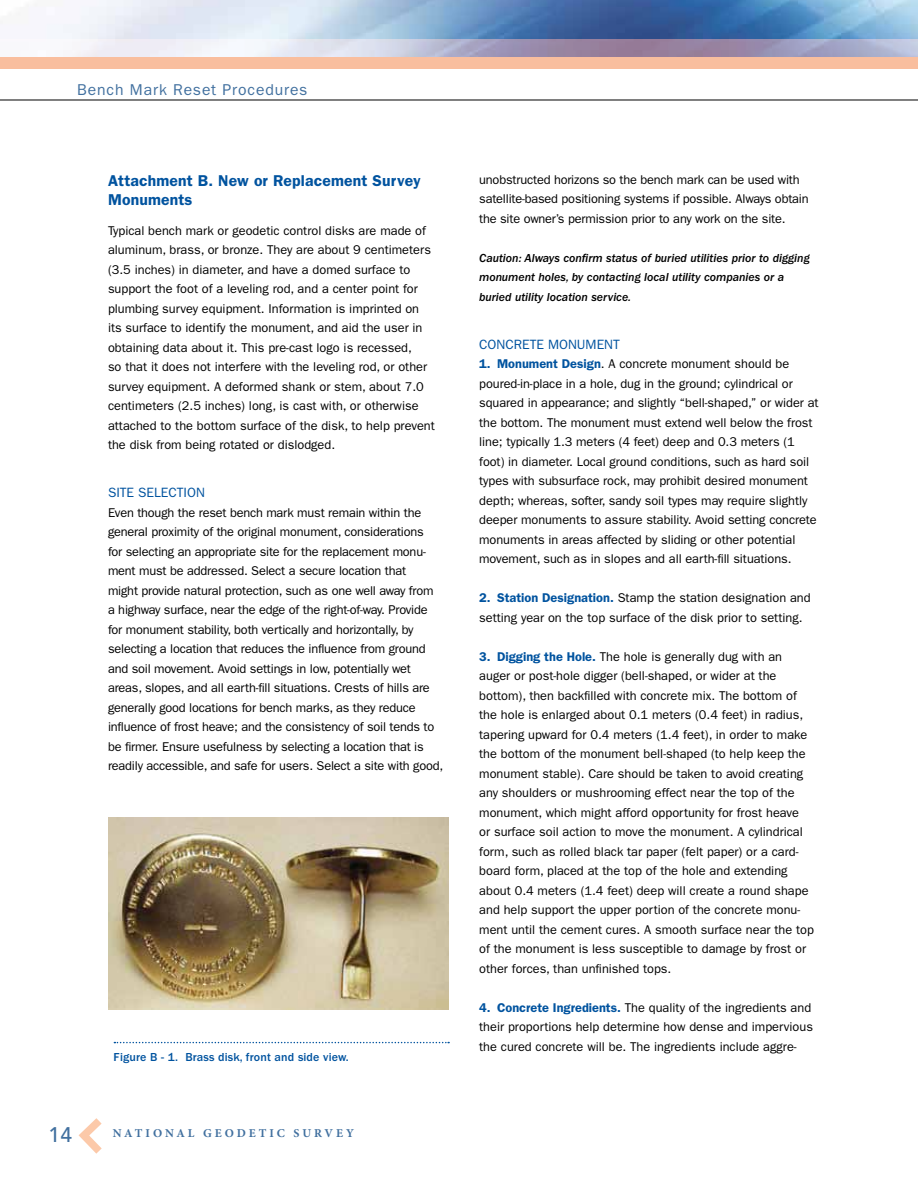
<style>
.page{position:relative;width:918px;height:1188px;background:#fff}
.page>*{position:absolute;margin:0;border:0;box-sizing:border-box;transform-origin:0 0}
.t1{font:500 21px "Avenir LT Std";color:#41709f}
.t2{font:600 15.75px/19.5px "ITC Franklin Gothic Std";letter-spacing:.01em;color:#00539f}
.t3{font:15.75px "ITC Franklin Gothic Std";letter-spacing:.055em;color:#41709f}
.t4{font:13.5px "ITC Franklin Gothic Std";color:#00539f}
.t5{font:12.75px/19.5px "ITC Franklin Gothic Std";color:#000}
.t6{font:12px/19.5px "ITC Franklin Gothic Std Med It";color:#000}
.t7{font:500 12px "ITC Franklin Gothic Std";letter-spacing:.01em;color:#00539f}
.t8{font:700 12px "Minion Pro";letter-spacing:.24em;color:#41709f}
.s1{font-weight:600;color:#00539f}
</style>
<div class="page">
<hr style="left:0;top:100px;width:918px;height:1px;background:#000">
<img style="left:47px;top:0;width:871px;height:39px">
<svg style="left:0;top:39px;width:918px;height:30px;background:#d8bebd"></svg>
<svg style="left:78px;top:1118px;width:24px;height:36px"></svg>
<svg style="left:114px;top:1042px;width:335px;height:1px"></svg>
<img style="left:108px;top:817px;width:341px;height:192px">
<p class="t3" style="left:77px;top:80px;width:232px">Bench Mark Reset Procedures</p>
<p class="t2" style="left:108px;top:171px;width:314px">Attachment B. New or Replacement Survey<br>Monuments</p>
<p class="t5" style="left:108px;top:221px;width:328px">Typical bench mark or geodetic control disks are made of aluminum, brass, or bronze. They are about 9 centimeters (3.5 inches) in diameter, and have a domed surface to support the foot of a leveling rod, and a center point for plumbing survey equipment. Information is imprinted on its surface to identify the monument, and aid the user in obtaining data about it. This pre-cast logo is recessed,<br>so that it does not interfere with the leveling rod, or other survey equipment. A deformed shank or stem, about 7.0 centimeters (2.5 inches) long, is cast with, or otherwise attached to the bottom surface of the disk, to help prevent the disk from being rotated or dislodged.</p>
<p class="t4" style="left:108px;top:485px;width:47px">Site Selection</p>
<p class="t5" style="left:108px;top:503px;width:337px">Even though the reset bench mark must remain within the general proximity of the original monument, considerations<br>for selecting an appropriate site for the replacement monu&shy;ment must be addressed. Select a secure location that<br>might provide natural protection, such as one well away from a highway surface, near the edge of the right-of-way. Provide for monument stability, both vertically and horizontally, by selecting a location that reduces the influence from ground and soil movement. Avoid settings in low, potentially wet areas, slopes, and all earth-fill situations. Crests of hills are generally good locations for bench marks, as they reduce influence of frost heave; and the consistency of soil tends to be firmer. Ensure usefulness by selecting a location that is readily accessible, and safe for users. Select a site with good,</p>
<p class="t7" style="left:114px;top:1051px;width:237px">Figure B - 1. Brass disk, front and side view.</p>
<h1 class="t1" style="left:49px;top:1123px;width:25px">14</h1>
<p class="t8" style="left:113px;top:1124px;width:242px">NATIONAL GEODETIC SURVEY</p>
<p class="t5" style="left:479px;top:170px;width:331px">unobstructed horizons so the bench mark can be used with satellite-based positioning systems if possible. Always obtain the site owner’s permission prior to any work on the site.</p>
<p class="t6" style="left:479px;top:248px;width:332px">Caution: Always confirm status of buried utilities prior to digging monument holes, by contacting local utility companies or a buried utility location service.</p>
<p class="t4" style="left:479px;top:337px;width:18px">Concrete</p>
<p class="t4" style="left:548px;top:337px;width:21px">Monument</p>
<p class="t5" style="left:479px;top:354px;width:341px"><span class="s1">1. Monument Design</span>. A concrete monument should be poured-in-place in a hole, dug in the ground; cylindrical or squared in appearance; and slightly “bell-shaped,” or wider at the bottom. The monument must extend well below the frost line; typically 1.3 meters (4 feet) deep and 0.3 meters (1 foot) in diameter. Local ground conditions, such as hard soil types with subsurface rock, may prohibit desired monument depth; whereas, softer, sandy soil types may require slightly deeper monuments to assure stability. Avoid setting concrete monuments in areas affected by sliding or other potential movement, such as in slopes and all earth-fill situations.</p>
<p class="t5" style="left:479px;top:588px;width:333px"><span class="s1">2. Station Designation.</span> Stamp the station designation and setting year on the top surface of the disk prior to setting.</p>
<p class="t5" style="left:479px;top:647px;width:336px"><span class="s1">3. Digging the Hole.</span> The hole is generally dug with an auger or post-hole digger (bell-shaped, or wider at the bottom), then backfilled with concrete mix. The bottom of the hole is enlarged about 0.1 meters (0.4 feet) in radius, tapering upward for 0.4 meters (1.4 feet), in order to make the bottom of the monument bell-shaped (to help keep the monument stable). Care should be taken to avoid creating any shoulders or mushrooming effect near the top of the monument, which might afford opportunity for frost heave<br>or surface soil action to move the monument. A cylindrical form, such as rolled black tar paper (felt paper) or a card&shy;board form, placed at the top of the hole and extending about 0.4 meters (1.4 feet) deep will create a round shape and help support the upper portion of the concrete monu&shy;ment until the cement cures. A smooth surface near the top of the monument is less susceptible to damage by frost or other forces, than unfinished tops.</p>
<p class="t5" style="left:479px;top:998px;width:335px"><span class="s1">4. Concrete Ingredients.</span> The quality of the ingredients and their proportions help determine how dense and impervious the cured concrete will be. The ingredients include aggre-</p>
</div>
